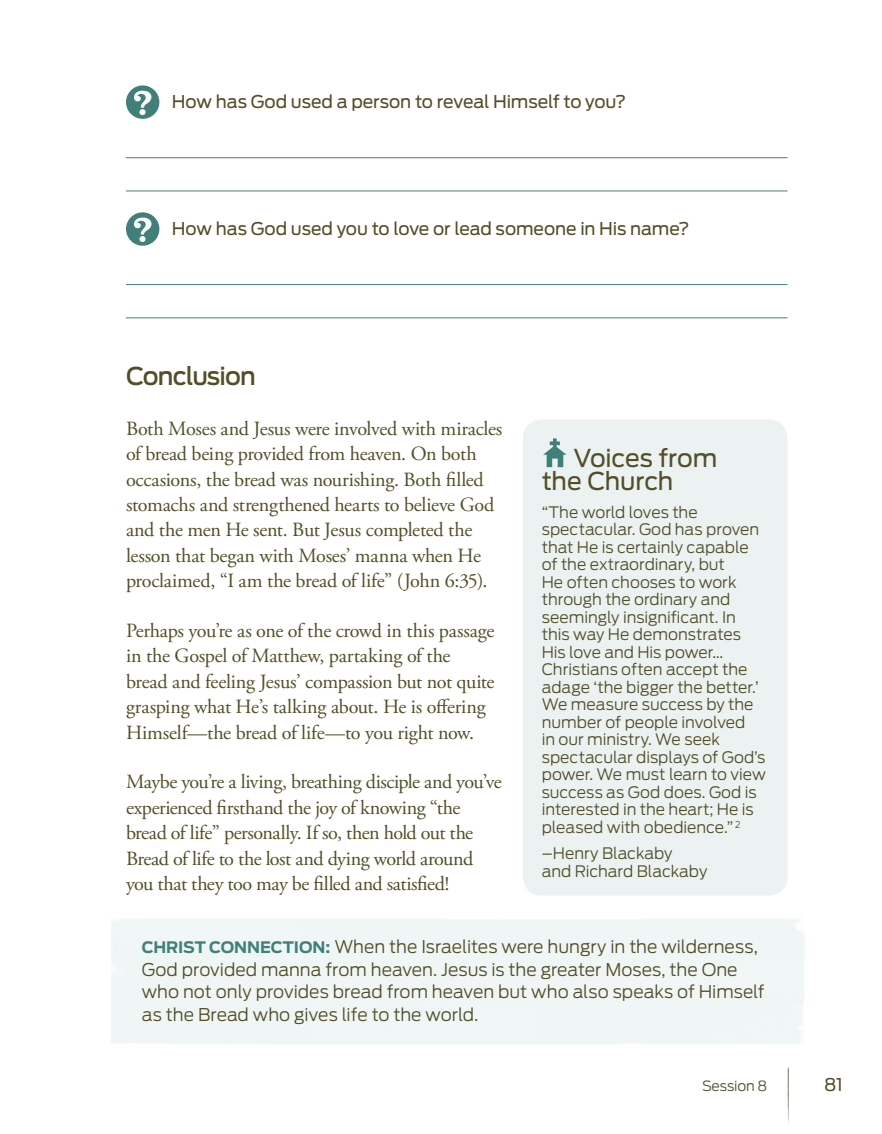
<style>
.page{position:relative;width:882px;height:1134px;background:#fff}
.page>*{position:absolute;margin:0;border:0;box-sizing:border-box;transform-origin:0 0}
.t1{font:24.5px/22.8px "Antenna";letter-spacing:-.005em;color:#524f26}
.t2{font:500 24.5px "Antenna";letter-spacing:-.04em;color:#524f26}
.t3{font:20.12px/25.4px "Adobe Garamond Pro";letter-spacing:-.025em;color:#524f26}
.t4{font:300 17.5px/22.8px "Antenna";color:#524f26}
.t5{font:17.5px "Antenna";letter-spacing:-.005em;color:#524f26}
.t6{font:300 15.75px/17.5px "Antenna";letter-spacing:-.005em;color:#524f26}
.t7{font:300 14px "Antenna";letter-spacing:-.01em;color:#524f26}
.s1{font-weight:700;font-size:15.75px;color:#407f7a}
</style>
<div class="page">
<img style="left:787px;top:1067px;width:2px;height:57px">
<hr style="left:126px;top:157px;width:662px;height:1px;background:#407f7a">
<hr style="left:126px;top:191px;width:662px;height:1px;background:#407f7a">
<hr style="left:126px;top:284px;width:662px;height:1px;background:#407f7a">
<hr style="left:126px;top:318px;width:662px;height:1px;background:#407f7a">
<svg style="left:126px;top:85px;width:33px;height:34px"></svg>
<svg style="left:126px;top:212px;width:33px;height:34px"></svg>
<div style="left:523px;top:420px;width:265px;height:476px;background:#ecf2f2;border-radius:19px"></div>
<svg style="left:543px;top:438px;width:24px;height:29px"></svg>
<p class="t5" style="left:172px;top:92px;width:456px">How has God used a person to reveal Himself to you?</p>
<p class="t5" style="left:172px;top:219px;width:519px">How has God used you to love or lead someone in His name?</p>
<p class="t2" style="left:126px;top:361px;width:131px">Conclusion</p>
<p class="t3" style="left:126px;top:417px;width:378px">Both Moses and Jesus were involved with miracles of bread being provided from heaven. On both occasions, the bread was nourishing. Both filled stomachs and strengthened hearts to believe God and the men He sent. But Jesus completed the lesson that began with Moses’ manna when He proclaimed, “I am the bread of life” (John 6:35).</p>
<p class="t3" style="left:126px;top:619px;width:370px">Perhaps you’re as one of the crowd in this passage in the Gospel of Matthew, partaking of the bread and feeling Jesus’ compassion but not quite grasping what He’s talking about. He is offering Himself—the bread of life—to you right now.</p>
<p class="t3" style="left:126px;top:770px;width:377px">Maybe you’re a living, breathing disciple and you’ve experienced firsthand the joy of knowing “the bread of life” personally. If so, then hold out the Bread of life to the lost and dying world around you that they too may be filled and satisfied!</p>
<p class="t1" style="left:542px;top:447px;width:177px;text-indent:32px">Voices from the Church</p>
<p class="t6" style="left:542px;top:503px;width:226px">“The world loves the spectacular. God has proven that He is certainly capable of the extraordinary, but<br>He often chooses to work through the ordinary and seemingly insignificant. In this way He demonstrates<br>His love and His power…<br>Christians often accept the adage ‘the bigger the better.’<br>We measure success by the number of people involved<br>in our ministry. We seek spectacular displays of God’s power. We must learn to view success as God does. God is interested in the heart; He is pleased with obedience.” <sup>2</sup></p>
<p class="t6" style="left:542px;top:845px;width:167px">–Henry Blackaby<br>and Richard Blackaby</p>
<p class="t4" style="left:142px;top:935px;width:624px"><span class="s1">CHRIST CONNECTION:</span> When the Israelites were hungry in the wilderness, God provided manna from heaven. Jesus is the greater Moses, the One who not only provides bread from heaven but who also speaks of Himself as the Bread who gives life to the world.</p>
<p class="t7" style="left:702px;top:1078px;width:67px">Session 8</p>
<p class="t5" style="left:824px;top:1074px;width:20px">81</p>
</div>
